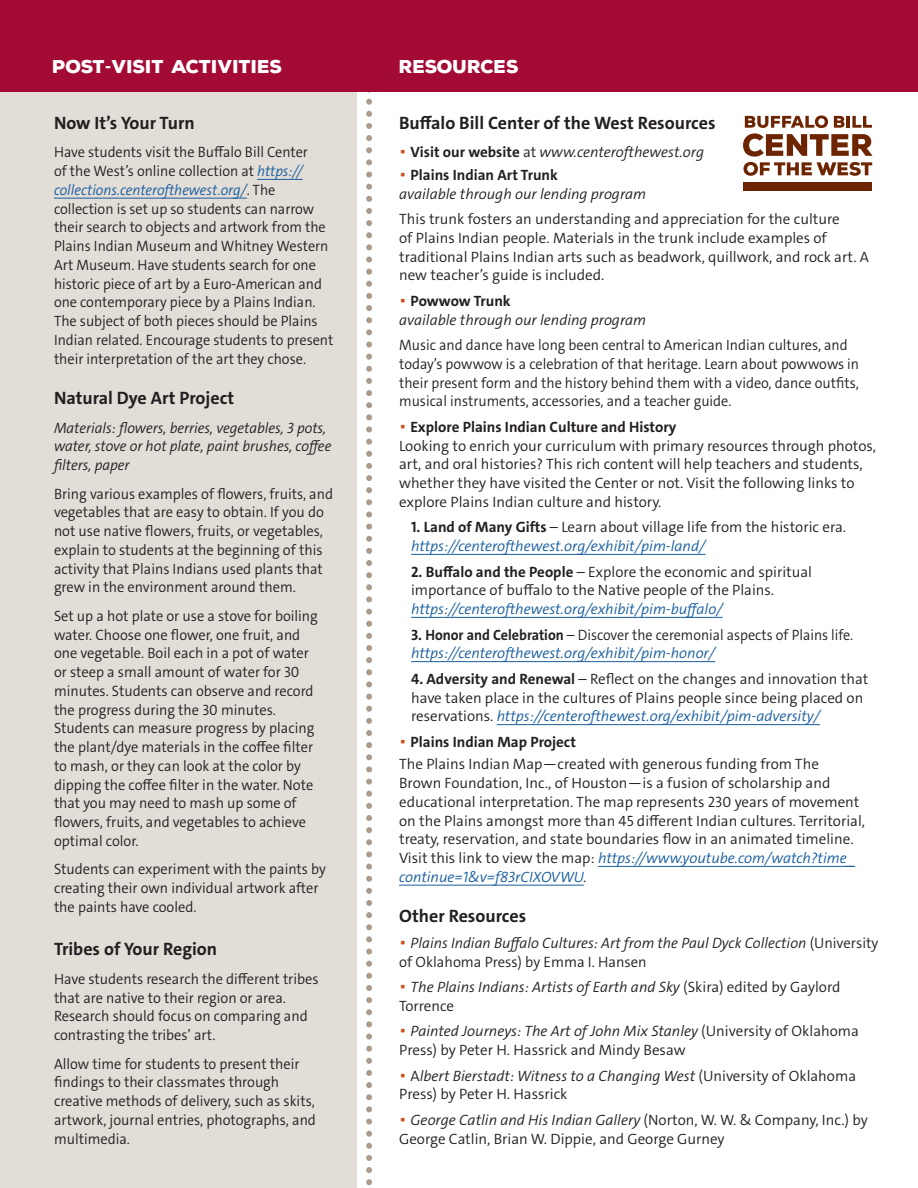
<style>
.page{position:relative;width:918px;height:1188px;background:#fff}
.page>*{position:absolute;margin:0;border:0;box-sizing:border-box;transform-origin:0 0}
.t1{font:700 18px "The Sans C4 s";color:#231f20}
.t2{font:900 18px "Nexa Rust Sans";color:#fff}
.t3{font:300 15px/18.8px "The Sans C4 s";color:#231f20}
.t4{font:300 15px/18.8px "The Sans C4 s";color:#231f20;scale:.96 1}
.t5{font:300 15px/18.8px "The Sans C4 s";color:#231f20;scale:.95 1}
.t6{font:italic 300 15px/18.8px "The Sans C4 s";color:#231f20}
.t7{font:italic 300 15px "The Sans C4 s";color:#175d9e}
.t8{font:italic 300 15px/18.8px "The Sans C4 s";color:#231f20;scale:.96 1}
.t9{font:700 15px "The Sans C4 s";color:#231f20}
.t10{font:300 15px "The Sans C4 s";color:#231f20;scale:.94 1}
.s1{font-family:"The Sans C4 s";font-weight:800}
.s2{font-style:italic;color:#175d9e}
.s3{font-style:normal;font-size:18px;color:#cb511c}
.s4{font-weight:700;font-style:normal}
.s5{font-style:normal}
.s6{font-weight:300;font-size:18px;color:#cb511c}
.s7{font-weight:700}
.s8{font-style:italic}
.s9{font-size:18px;color:#cb511c}
</style>
<div class="page">
<div style="left:0;top:59px;width:356px;height:1129px;background:#e2ddd7"></div>
<svg style="left:366px;top:92px;width:6px;height:1094px"></svg>
<div style="left:0;top:0;width:918px;height:92px;background:#a30a34"></div>
<hr style="left:257px;top:179px;width:46px;height:1px;background:#175d9e">
<hr style="left:54px;top:198px;width:193px;height:1px;background:#175d9e">
<hr style="left:411px;top:554px;width:294px;height:1px;background:#175d9e">
<hr style="left:411px;top:617px;width:312px;height:1px;background:#175d9e">
<hr style="left:411px;top:661px;width:304px;height:1px;background:#175d9e">
<hr style="left:497px;top:724px;width:323px;height:1px;background:#175d9e">
<hr style="left:598px;top:866px;width:257px;height:1px;background:#175d9e">
<hr style="left:399px;top:885px;width:185px;height:1px;background:#175d9e">
<div style="left:744px;top:182px;width:128px;height:9px;background:#6d2401"></div>
<svg style="left:743px;top:116px;width:129px;height:60px"></svg>
<p class="t2" style="left:52px;top:54px;width:232px">POST<span class="s1">-</span>VISIT ACTIVITIES</p>
<p class="t2" style="left:399px;top:54px;width:121px">RESOURCES</p>
<p class="t1" style="left:54px;top:111px;width:142px">Now It’s Your Turn</p>
<p class="t5" style="left:54px;top:143px;width:295px">Have students visit the Buffalo Bill Center<br>of the West’s online collection at <span class="s2">https:// collections.centerofthewest.org/</span>. The collection is set up so students can narrow their search to objects and artwork from the Plains Indian Museum and Whitney Western Art Museum. Have students search for one historic piece of art by a Euro-American and one contemporary piece by a Plains Indian.<br>The subject of both pieces should be Plains Indian related. Encourage students to present their interpretation of the art they chose.</p>
<p class="t1" style="left:54px;top:386px;width:182px">Natural Dye Art Project</p>
<p class="t8" style="left:54px;top:418px;width:290px">Materials: flowers, berries, vegetables, 3 pots, water, stove or hot plate, paint brushes, coffee filters, paper</p>
<p class="t4" style="left:54px;top:484px;width:292px">Bring various examples of flowers, fruits, and vegetables that are easy to obtain. If you do not use native flowers, fruits, or vegetables, explain to students at the beginning of this activity that Plains Indians used plants that grew in the environment around them.</p>
<p class="t4" style="left:54px;top:606px;width:276px">Set up a hot plate or use a stove for boiling water. Choose one flower, one fruit, and one vegetable. Boil each in a pot of water or steep a small amount of water for 30 minutes. Students can observe and record the progress during the 30 minutes.<br>Students can measure progress by placing the plant/dye materials in the coffee filter to mash, or they can look at the color by dipping the coffee filter in the water. Note that you may need to mash up some of flowers, fruits, and vegetables to achieve optimal color.</p>
<p class="t4" style="left:54px;top:860px;width:285px">Students can experiment with the paints by creating their own individual artwork after the paints have cooled.</p>
<p class="t1" style="left:54px;top:938px;width:165px">Tribes of Your Region</p>
<p class="t4" style="left:54px;top:969px;width:277px">Have students research the different tribes that are native to their region or area.<br>Research should focus on comparing and contrasting the tribes’ art.</p>
<p class="t4" style="left:54px;top:1054px;width:274px">Allow time for students to present their findings to their classmates through creative methods of delivery, such as skits, artwork, journal entries, photographs, and multimedia.</p>
<p class="t1" style="left:399px;top:111px;width:318px">Buffalo Bill Center of the West Resources</p>
<p class="t6" style="left:399px;top:143px;width:307px"><span class="s3">•</span> <span class="s4">Visit our website</span> <span class="s5">at</span> www.centerofthewest.org</p>
<p class="t9" style="left:399px;top:165px;width:160px"><span class="s6">•</span> Plains Indian Art Trunk</p>
<p class="t6" style="left:399px;top:184px;width:249px">available through our lending program</p>
<p class="t3" style="left:399px;top:210px;width:471px">This trunk fosters an understanding and appreciation for the culture<br>of Plains Indian people. Materials in the trunk include examples of traditional Plains Indian arts such as beadwork, quillwork, and rock art. A new teacher’s guide is included.</p>
<p class="t9" style="left:399px;top:291px;width:113px"><span class="s6">•</span> Powwow Trunk</p>
<p class="t6" style="left:399px;top:310px;width:249px">available through our lending program</p>
<p class="t5" style="left:399px;top:336px;width:486px">Music and dance have long been central to American Indian cultures, and today’s powwow is a celebration of that heritage. Learn about powwows in their present form and the history behind them with a video, dance outfits, musical instruments, accessories, and a teacher guide.</p>
<p class="t9" style="left:399px;top:417px;width:279px"><span class="s6">•</span> Explore Plains Indian Culture and History</p>
<p class="t3" style="left:399px;top:436px;width:479px">Looking to enrich your curriculum with primary resources through photos, art, and oral histories? This rich content will help teachers and students, whether they have visited the Center or not. Visit the following links to explore Plains Indian culture and history.</p>
<p class="t3" style="left:411px;top:518px;width:436px"><span class="s7">1. Land of Many Gifts</span> – Learn about village life from the historic era.</p>
<p class="t7" style="left:411px;top:536px;width:296px">https://centerofthewest.org/exhibit/pim-land/</p>
<p class="t3" style="left:411px;top:562px;width:403px"><span class="s7">2. Buffalo and the People</span> – Explore the economic and spiritual importance of buffalo to the Native people of the Plains.</p>
<p class="t7" style="left:411px;top:599px;width:313px">https://centerofthewest.org/exhibit/pim-buffalo/</p>
<p class="t10" style="left:411px;top:625px;width:472px"><span class="s7">3. Honor and Celebration</span> – Discover the ceremonial aspects of Plains life.</p>
<p class="t7" style="left:411px;top:644px;width:306px">https://centerofthewest.org/exhibit/pim-honor/</p>
<p class="t3" style="left:411px;top:669px;width:459px"><span class="s7">4. Adversity and Renewal</span> – Reflect on the changes and innovation that have taken place in the cultures of Plains people since being placed on reservations. <span class="s2">https://centerofthewest.org/exhibit/pim-adversity/</span></p>
<p class="t9" style="left:399px;top:732px;width:178px"><span class="s6">•</span> Plains Indian Map Project</p>
<p class="t3" style="left:399px;top:755px;width:468px">The Plains Indian Map—created with generous funding from The<br>Brown Foundation, Inc., of Houston—is a fusion of scholarship and educational interpretation. The map represents 230 years of movement on the Plains amongst more than 45 different Indian cultures. Territorial, treaty, reservation, and state boundaries flow in an animated timeline.<br>Visit this link to view the map: <span class="s2">https://www.youtube.com/watch?time_ continue=1&amp;v=f83rCIXOVWU</span><span class="s8">.</span></p>
<p class="t1" style="left:399px;top:905px;width:129px">Other Resources</p>
<p class="t6" style="left:399px;top:933px;width:481px"><span class="s3">•</span> Plains Indian Buffalo Cultures: Art from the Paul Dyck Collection <span class="s5">(University of Oklahoma Press) by Emma I. Hansen</span></p>
<p class="t6" style="left:399px;top:978px;width:443px"><span class="s3">•</span> The Plains Indians: Artists of Earth and Sky <span class="s5">(Skira) edited by Gaylord<br>Torrence</span></p>
<p class="t3" style="left:399px;top:1022px;width:461px"><span class="s9">•</span> <span class="s8">Painted Journeys: The Art of John Mix Stanley</span> (University of Oklahoma<br>Press) by Peter H. Hassrick and Mindy Besaw</p>
<p class="t3" style="left:399px;top:1066px;width:459px"><span class="s9">•</span> A<span class="s8">lbert Bierstadt: Witness to a Changing West</span> (University of Oklahoma<br>Press) by Peter H. Hassrick</p>
<p class="t3" style="left:399px;top:1110px;width:470px"><span class="s9">•</span> <span class="s8">George Catlin and His Indian Gallery</span> (Norton, W. W. &amp; Company, Inc.) by<br>George Catlin, Brian W. Dippie, and George Gurney</p>
</div>
